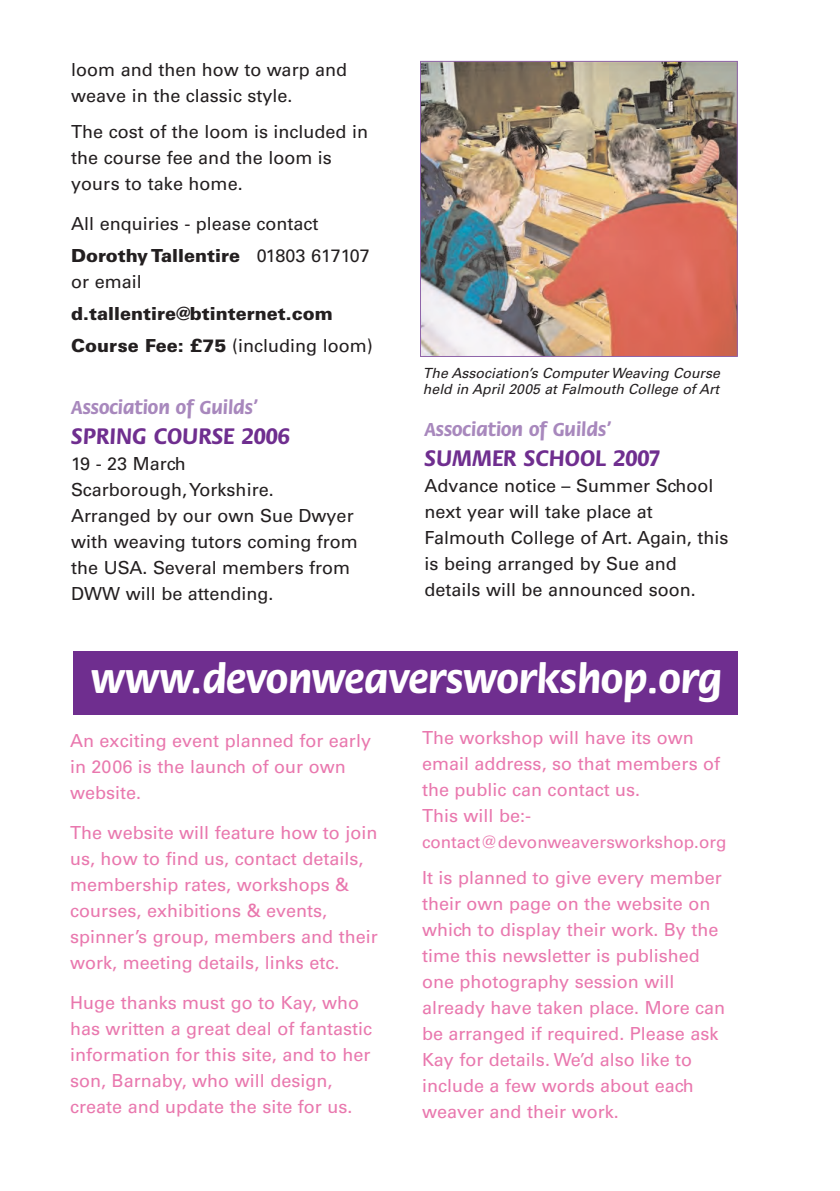
<style>
.page{position:relative;width:840px;height:1191px;background:#fff}
.page>*{position:absolute;margin:0;border:0;box-sizing:border-box;transform-origin:0 0}
.t1{font:700 42px "Flora LT";color:#fff}
.t2{font:700 24px "Flora LT";color:#6f2e8f}
.t3{font:700 20px "Flora LT";color:#a888bd}
.t4{font:18px/26px "Univers LT";color:#e978ae}
.t5{font:18px/26px "Univers LT";color:#231f20}
.t6{font:900 18px/32px "Univers LT";color:#231f20}
.t7{font:17px "Univers LT";color:#e978ae}
.t8{font:italic 14px/16.8px "Univers LT";color:#231f20}
.s1{font-weight:900}
.s2{font-weight:400}
</style>
<div class="page">
<img style="left:422px;top:63px;width:313px;height:292px">
<div style="left:420px;top:61px;width:317px;height:296px;border:1px solid #8f65a9"></div>
<div style="left:73px;top:651px;width:664px;height:63px;background:#6f2e8f"></div>
<p class="t5" style="left:71px;top:58px;width:277px">loom and then how to warp and weave in the classic style.</p>
<p class="t5" style="left:71px;top:120px;width:298px">The cost of the loom is included in the course fee and the loom is yours to take home.</p>
<p class="t5" style="left:71px;top:209px;width:300px;line-height:32px">All enquiries - please contact<br><span class="s1">Dorothy Tallentire</span> 01803 617107</p>
<p class="t5" style="left:71px;top:270px;width:72px">or email</p>
<p class="t6" style="left:71px;top:299px;width:303px">d.tallentire@btinternet.com<br>Course Fee: £75 <span class="s2">(including loom)</span></p>
<p class="t3" style="left:71px;top:399px;width:189px">Association of Guilds’</p>
<h2 class="t2" style="left:71px;top:426px;width:220px">SPRING COURSE 2006</h2>
<p class="t5" style="left:71px;top:452px;width:288px">19 - 23 March<br>Scarborough, Yorkshire.<br>Arranged by our own Sue Dwyer with weaving tutors coming from the USA. Several members from<br>DWW will be attending.</p>
<p class="t8" style="left:423px;top:365px;width:298px">The Association’s Computer Weaving Course held in April 2005 at Falmouth College of Art</p>
<p class="t3" style="left:424px;top:422px;width:189px">Association of Guilds’</p>
<h2 class="t2" style="left:424px;top:449px;width:237px">SUMMER SCHOOL 2007</h2>
<p class="t5" style="left:424px;top:474px;width:305px">Advance notice – Summer School next year will take place at<br>Falmouth College of Art. Again, this is being arranged by Sue and details will be announced soon.</p>
<h1 class="t1" style="left:91px;top:662px;width:632px">www.devonweaversworkshop.org</h1>
<p class="t4" style="left:70px;top:729px;width:302px">An exciting event planned for early in 2006 is the launch of our own website.</p>
<p class="t4" style="left:70px;top:821px;width:309px">The website will feature how to join us, how to find us, contact details, membership rates, workshops &amp; courses, exhibitions &amp; events, spinner’s group, members and their work, meeting details, links etc.</p>
<p class="t4" style="left:70px;top:991px;width:303px">Huge thanks must go to Kay, who has written a great deal of fantastic information for this site, and to her son, Barnaby, who will design, create and update the site for us.</p>
<p class="t4" style="left:422px;top:726px;width:299px">The workshop will have its own email address, so that members of the public can contact us.<br>This will be:-</p>
<p class="t7" style="left:422px;top:835px;width:306px">contact@devonweaversworkshop.org</p>
<p class="t4" style="left:422px;top:866px;width:304px">It is planned to give every member their own page on the website on which to display their work. By the time this newsletter is published one photography session will already have taken place. More can be arranged if required. Please ask<br>Kay for details. We’d also like to include a few words about each weaver and their work.</p>
</div>
